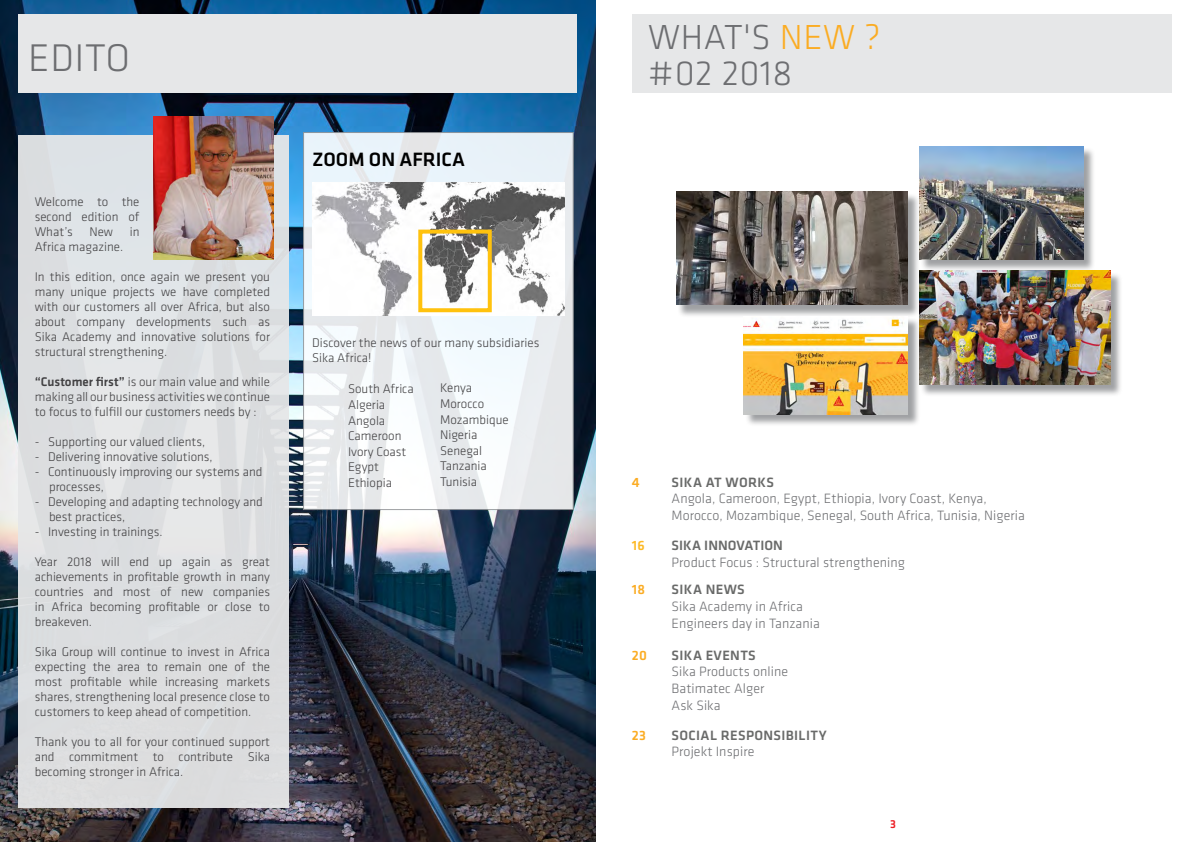
<style>
.page{position:relative;width:1191px;height:842px;background:#fff}
.page>*{position:absolute;margin:0;border:0;box-sizing:border-box;transform-origin:0 0}
.t1{font:300 40px "Klavika";letter-spacing:.015em;color:#6d6e71}
.t2{font:300 36px/36px "Klavika";letter-spacing:.015em;color:#6d6e71}
.t3{font:500 20px "Klavika";color:#000}
.t4{font:300 14px/16.8px "Klavika";letter-spacing:.005em;color:#6d6e71}
.t5{font:500 14px "Klavika";letter-spacing:.025em;color:#696a69}
.t6{font:500 14px "Klavika";letter-spacing:.005em;color:#696a69}
.t7{font:500 14px "Klavika";color:#fbac23}
.t8{font:500 14px "Klavika";color:#fdb924}
.t9{font:300 13px/15px "Klavika";color:#414042;text-align:justify}
.t10{font:500 12px "Klavika";color:#ed1d24}
.s1{font-weight:500}
.s2{color:#fbac23}
</style>
<div class="page">
<img style="left:0;top:0;width:595px;height:842px">
<div style="left:632px;top:14px;width:539px;height:79px;background:#e6e7e8"></div>
<div style="left:677px;top:193px;width:243px;height:125px;background:#808285;opacity:.75"></div>
<img style="left:676px;top:192px;width:231px;height:113px">
<div style="left:745px;top:317px;width:175px;height:110px;background:#808285;opacity:.75"></div>
<img style="left:744px;top:316px;width:163px;height:98px">
<div style="left:920px;top:147px;width:176px;height:125px;background:#808285;opacity:.75"></div>
<img style="left:919px;top:146px;width:164px;height:114px">
<div style="left:920px;top:272px;width:203px;height:125px;background:#808285;opacity:.75"></div>
<img style="left:919px;top:271px;width:191px;height:113px">
<div style="left:18px;top:135px;width:270px;height:672px;background:#dcdee0"></div>
<div style="left:18px;top:14px;width:558px;height:79px;background:#e6e7e8"></div>
<img style="left:153px;top:116px;width:120px;height:143px">
<svg style="left:303px;top:132px;width:271px;height:378px"></svg>
<img style="left:312px;top:182px;width:253px;height:134px">
<div style="left:418px;top:230px;width:74px;height:82px;border:4px solid #ffc20e"></div>
<h1 class="t1" style="left:28px;top:33px;width:103px">EDITO</h1>
<p class="t9" style="left:35px;top:194px;width:106px">Welcome to the second edition of What’s</p>
<p class="t9" style="left:89px;top:224px;width:25px">New</p>
<p class="t9" style="left:130px;top:224px;width:11px">in</p>
<p class="t9" style="left:35px;top:239px;width:90px">Africa magazine.</p>
<p class="t9" style="left:35px;top:269px;width:237px">In this edition, once again we present you many unique projects we have completed with our customers all over Africa, but also about company developments such as Sika Academy and innovative solutions for structural strengthening.</p>
<p class="t9" style="left:35px;top:374px;width:237px"><span class="s1">“Customer first”</span> is our main value and while making all our business activities we continue to focus to fulfill our customers needs by :</p>
<p class="t9" style="left:35px;top:434px;width:172px">- Supporting our valued clients,</p>
<p class="t9" style="left:35px;top:449px;width:179px">- Delivering innovative solutions,</p>
<p class="t9" style="left:49px;top:464px;width:215px;text-indent:-14px">- Continuously improving our systems and processes,</p>
<p class="t9" style="left:49px;top:494px;width:215px;text-indent:-14px">- Developing and adapting technology and best practices,</p>
<p class="t9" style="left:35px;top:524px;width:129px">- Investing in trainings.</p>
<p class="t9" style="left:35px;top:554px;width:237px">Year 2018 will end up again as great achievements in profitable growth in many countries and most of new companies in Africa becoming profitable or close to breakeven.</p>
<p class="t9" style="left:35px;top:644px;width:237px">Sika Group will continue to invest in Africa expecting the area to remain one of the most profitable while increasing markets shares, strengthening local presence close to customers to keep ahead of competition.</p>
<p class="t9" style="left:35px;top:734px;width:237px">Thank you to all for your continued support and commitment to contribute Sika becoming stronger in Africa.</p>
<h3 class="t3" style="left:312px;top:145px;width:154px">ZOOM ON AFRICA</h3>
<p class="t9" style="left:312px;top:334px;width:229px;line-height:15.6px">Discover the news of our many subsidiaries<br>Sika Africa!</p>
<p class="t9" style="left:348px;top:381px;width:67px;line-height:15.6px;text-align:left">South Africa<br>Algeria<br>Angola<br>Cameroon<br>Ivory Coast<br>Egypt<br>Ethiopia</p>
<p class="t9" style="left:440px;top:380px;width:70px;line-height:15.6px;text-align:left">Kenya<br>Morocco<br>Mozambique<br>Nigeria<br>Senegal<br>Tanzania<br>Tunisia</p>
<h2 class="t2" style="left:648px;top:19px;width:234px">WHAT'S <span class="s2">NEW ? </span>#02 2018</h2>
<p class="t7" style="left:632px;top:473px;width:9px">4</p>
<p class="t5" style="left:671px;top:473px;width:104px">SIKA AT WORKS</p>
<p class="t4" style="left:671px;top:490px;width:355px">Angola, Cameroon, Egypt, Ethiopia, Ivory Coast, Kenya,<br>Morocco, Mozambique, Senegal, South Africa, Tunisia, Nigeria</p>
<p class="t8" style="left:632px;top:536px;width:14px">16</p>
<p class="t6" style="left:671px;top:536px;width:113px">SIKA INNOVATION</p>
<p class="t4" style="left:671px;top:553px;width:235px">Product Focus : Structural strengthening</p>
<p class="t7" style="left:632px;top:580px;width:15px">18</p>
<p class="t5" style="left:671px;top:580px;width:75px">SIKA NEWS</p>
<p class="t4" style="left:671px;top:598px;width:150px">Sika Academy in Africa<br>Engineers day in Tanzania</p>
<p class="t7" style="left:632px;top:645px;width:16px">20</p>
<p class="t5" style="left:671px;top:645px;width:86px">SIKA EVENTS</p>
<p class="t4" style="left:671px;top:663px;width:118px">Sika Products online<br>Batimatec Alger<br>Ask Sika</p>
<p class="t7" style="left:632px;top:725px;width:15px">23</p>
<p class="t5" style="left:671px;top:725px;width:156px">SOCIAL RESPONSIBILITY</p>
<p class="t4" style="left:671px;top:743px;width:84px">Projekt Inspire</p>
<p class="t10" style="left:890px;top:816px;width:7px">3</p>
</div>
